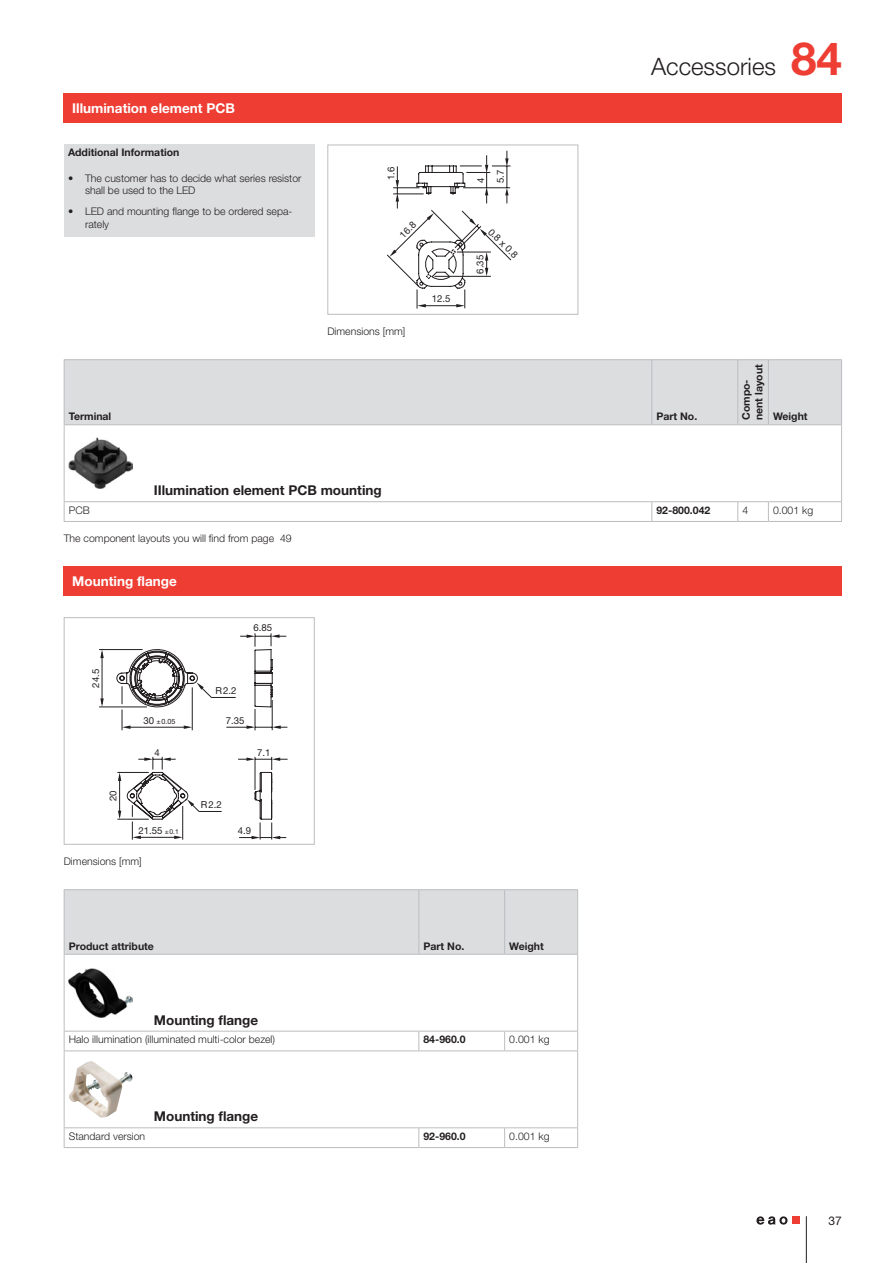
<style>
.page{position:relative;width:893px;height:1263px;background:#fff}
.page>*{position:absolute;margin:0;border:0;box-sizing:border-box;transform-origin:0 0}
.t1{font:700 45.75px "Helvetica Neue LT Pro";color:#ee3e34}
.t2{font:300 24px "Helvetica Neue LT Pro";color:#231f20}
.t3{font:700 13.5px "Helvetica Neue LT Pro";color:#231f20}
.t4{font:700 13.5px "Helvetica Neue LT Pro";color:#fff}
.t5{font:12px "Helvetica Neue LT Pro";color:#231f20}
.t6{font:300 10.5px/12.6px "Helvetica Neue LT Pro";color:#231f20}
.t7{font:700 10.5px/12.6px "Helvetica Neue LT Pro";color:#231f20}
.t8{font:9.6px/19.8px "Helvetica Neue";color:#231f20}
.t9{font:7.2px "Helvetica Neue";color:#231f20}
.s1{font-size:6.75px}
</style>
<div class="page">
<hr style="left:806px;top:1216px;width:1px;height:47px;background:#231f20">
<div style="left:792px;top:1216px;width:8px;height:8px;background:#ee3e34"></div>
<svg style="left:756px;top:1216px;width:31px;height:8px"></svg>
<svg style="left:387px;top:151px;width:125px;height:158px"></svg>
<div style="left:327px;top:145px;width:251px;height:170px;border:1px solid #bcbdc0"></div>
<svg style="left:100px;top:698px;width:4px;height:9px"></svg>
<svg style="left:100px;top:650px;width:4px;height:8px"></svg>
<hr style="left:99px;top:649px;width:44px;height:1px;background:#231f20">
<hr style="left:99px;top:707px;width:48px;height:1px;background:#231f20">
<hr style="left:102px;top:652px;width:1px;height:52px;background:#231f20">
<svg style="left:116px;top:633px;width:172px;height:207px"></svg>
<div style="left:64px;top:617px;width:251px;height:228px;border:1px solid #bcbdc0"></div>
<div style="left:64px;top:94px;width:778px;height:29px;background:#ee3e34"></div>
<div style="left:64px;top:145px;width:251px;height:92px;background:#dcdddf"></div>
<div style="left:65px;top:360px;width:776px;height:64px;background:#dcdddf"></div>
<hr style="left:64px;top:360px;width:1px;height:64px;background:#bcbdc0">
<hr style="left:651px;top:360px;width:1px;height:64px;background:#bcbdc0">
<hr style="left:737px;top:360px;width:1px;height:64px;background:#bcbdc0">
<hr style="left:768px;top:360px;width:1px;height:64px;background:#bcbdc0">
<hr style="left:841px;top:360px;width:1px;height:64px;background:#bcbdc0">
<hr style="left:64px;top:425px;width:1px;height:76px;background:#bcbdc0">
<hr style="left:841px;top:425px;width:1px;height:76px;background:#bcbdc0">
<svg style="left:64px;top:502px;width:1px;height:19px"></svg>
<svg style="left:651px;top:502px;width:1px;height:19px"></svg>
<svg style="left:737px;top:502px;width:1px;height:19px"></svg>
<svg style="left:768px;top:502px;width:1px;height:19px"></svg>
<svg style="left:841px;top:502px;width:1px;height:19px"></svg>
<hr style="left:64px;top:359px;width:588px;height:1px;background:#bcbdc0">
<hr style="left:652px;top:359px;width:86px;height:1px;background:#bcbdc0">
<hr style="left:738px;top:359px;width:30px;height:1px;background:#bcbdc0">
<hr style="left:768px;top:359px;width:74px;height:1px;background:#bcbdc0">
<hr style="left:64px;top:424px;width:588px;height:1px;background:#bcbdc0">
<hr style="left:652px;top:424px;width:86px;height:1px;background:#bcbdc0">
<hr style="left:738px;top:424px;width:30px;height:1px;background:#bcbdc0">
<hr style="left:768px;top:424px;width:74px;height:1px;background:#bcbdc0">
<hr style="left:64px;top:501px;width:588px;height:1px;background:#bcbdc0">
<hr style="left:652px;top:501px;width:86px;height:1px;background:#bcbdc0">
<hr style="left:738px;top:501px;width:30px;height:1px;background:#bcbdc0">
<hr style="left:768px;top:501px;width:74px;height:1px;background:#bcbdc0">
<hr style="left:64px;top:521px;width:588px;height:1px;background:#bcbdc0">
<hr style="left:652px;top:521px;width:86px;height:1px;background:#bcbdc0">
<hr style="left:738px;top:521px;width:30px;height:1px;background:#bcbdc0">
<hr style="left:768px;top:521px;width:74px;height:1px;background:#bcbdc0">
<img style="left:69px;top:438px;width:64px;height:51px">
<div style="left:64px;top:566px;width:778px;height:30px;background:#ee3e34"></div>
<div style="left:65px;top:890px;width:512px;height:64px;background:#dcdddf"></div>
<hr style="left:64px;top:890px;width:1px;height:64px;background:#bcbdc0">
<hr style="left:418px;top:890px;width:1px;height:64px;background:#bcbdc0">
<hr style="left:504px;top:890px;width:1px;height:64px;background:#bcbdc0">
<hr style="left:577px;top:890px;width:1px;height:64px;background:#bcbdc0">
<hr style="left:64px;top:955px;width:1px;height:76px;background:#bcbdc0">
<hr style="left:577px;top:955px;width:1px;height:76px;background:#bcbdc0">
<svg style="left:64px;top:1032px;width:1px;height:18px"></svg>
<svg style="left:418px;top:1032px;width:1px;height:18px"></svg>
<svg style="left:504px;top:1032px;width:1px;height:18px"></svg>
<svg style="left:577px;top:1032px;width:1px;height:18px"></svg>
<hr style="left:64px;top:1051px;width:1px;height:76px;background:#bcbdc0">
<hr style="left:577px;top:1051px;width:1px;height:76px;background:#bcbdc0">
<svg style="left:64px;top:1128px;width:1px;height:19px"></svg>
<svg style="left:418px;top:1128px;width:1px;height:19px"></svg>
<svg style="left:504px;top:1128px;width:1px;height:19px"></svg>
<svg style="left:577px;top:1128px;width:1px;height:19px"></svg>
<hr style="left:64px;top:889px;width:355px;height:1px;background:#bcbdc0">
<hr style="left:419px;top:889px;width:86px;height:1px;background:#bcbdc0">
<hr style="left:505px;top:889px;width:73px;height:1px;background:#bcbdc0">
<hr style="left:64px;top:954px;width:355px;height:1px;background:#bcbdc0">
<hr style="left:419px;top:954px;width:86px;height:1px;background:#bcbdc0">
<hr style="left:505px;top:954px;width:73px;height:1px;background:#bcbdc0">
<hr style="left:64px;top:1031px;width:355px;height:1px;background:#bcbdc0">
<hr style="left:419px;top:1031px;width:86px;height:1px;background:#bcbdc0">
<hr style="left:505px;top:1031px;width:73px;height:1px;background:#bcbdc0">
<hr style="left:64px;top:1050px;width:355px;height:1px;background:#bcbdc0">
<hr style="left:419px;top:1050px;width:86px;height:1px;background:#bcbdc0">
<hr style="left:505px;top:1050px;width:73px;height:1px;background:#bcbdc0">
<hr style="left:64px;top:1127px;width:355px;height:1px;background:#bcbdc0">
<hr style="left:419px;top:1127px;width:86px;height:1px;background:#bcbdc0">
<hr style="left:505px;top:1127px;width:73px;height:1px;background:#bcbdc0">
<hr style="left:64px;top:1147px;width:355px;height:1px;background:#bcbdc0">
<hr style="left:419px;top:1147px;width:86px;height:1px;background:#bcbdc0">
<hr style="left:505px;top:1147px;width:73px;height:1px;background:#bcbdc0">
<img style="left:69px;top:968px;width:64px;height:49px">
<img style="left:69px;top:1061px;width:64px;height:57px">
<p class="t4" style="left:72px;top:100px;width:164px">Illumination element PCB</p>
<p class="t7" style="left:68px;top:146px;width:113px">Additional Information</p>
<p class="t6" style="left:85px;top:171px;width:218px;text-indent:-17px">• The customer has to decide what series resistor shall be used to the LED</p>
<p class="t6" style="left:85px;top:205px;width:209px;text-indent:-17px">• LED and mounting flange to be ordered sepa&shy;rately</p>
<p class="t8" style="left:381px;top:180px;width:15px;rotate:-90deg">1.6</p>
<p class="t8" style="left:394px;top:229px;width:20px;rotate:-45deg">16.8</p>
<p class="t6" style="left:327px;top:325px;width:79px">Dimensions [mm]</p>
<p class="t8" style="left:432px;top:289px;width:20px">12.5</p>
<p class="t8" style="left:471px;top:183px;width:15px;rotate:-90deg">4<br>5.7</p>
<p class="t8" style="left:497px;top:223px;width:38px;rotate:45deg">0.8 x 0.8</p>
<p class="t8" style="left:470px;top:274px;width:20px;rotate:-90deg">6.35</p>
<h2 class="t2" style="left:651px;top:52px;width:126px">Accessories</h2>
<h1 class="t1" style="left:791px;top:30px;width:52px">84</h1>
<p class="t7" style="left:69px;top:410px;width:44px">Terminal</p>
<p class="t7" style="left:656px;top:410px;width:42px">Part No.</p>
<p class="t3" style="left:154px;top:482px;width:229px">IIlumination element PCB mounting</p>
<p class="t7" style="left:740px;top:420px;width:57px;rotate:-90deg">Compo&shy;nent layout</p>
<p class="t7" style="left:773px;top:410px;width:36px">Weight</p>
<p class="t6" style="left:69px;top:504px;width:23px">PCB</p>
<p class="t7" style="left:656px;top:503px;width:55px">92-800.042</p>
<p class="t6" style="left:742px;top:504px;width:7px">4</p>
<p class="t6" style="left:773px;top:504px;width:42px">0.001 kg</p>
<p class="t6" style="left:64px;top:532px;width:229px">The component layouts you will find from page 49</p>
<p class="t4" style="left:72px;top:573px;width:106px">Mounting flange</p>
<p class="t8" style="left:86px;top:687px;width:20px;rotate:-90deg">24.5</p>
<p class="t8" style="left:103px;top:801px;width:12px;rotate:-90deg">20</p>
<p class="t8" style="left:144px;top:711px;width:12px">30</p>
<p class="t9" style="left:157px;top:717px;width:21px">±0.05</p>
<p class="t8" style="left:253px;top:617px;width:20px">6.85</p>
<p class="t8" style="left:216px;top:681px;width:22px">R2.2</p>
<p class="t8" style="left:226px;top:710px;width:20px">7.35</p>
<p class="t8" style="left:154px;top:742px;width:7px">4</p>
<p class="t8" style="left:257px;top:743px;width:15px">7.1</p>
<p class="t8" style="left:138px;top:820px;width:42px">21.55 <span class="s1">±0.1</span></p>
<p class="t8" style="left:201px;top:795px;width:22px">R2.2</p>
<p class="t8" style="left:238px;top:821px;width:15px">4.9</p>
<p class="t6" style="left:64px;top:855px;width:79px">Dimensions [mm]</p>
<p class="t7" style="left:69px;top:939px;width:87px">Product attribute</p>
<p class="t7" style="left:423px;top:939px;width:42px">Part No.</p>
<p class="t7" style="left:509px;top:939px;width:36px">Weight</p>
<p class="t3" style="left:154px;top:1011px;width:106px">Mounting flange</p>
<p class="t6" style="left:69px;top:1033px;width:208px">Halo illumination (illuminated multi-color bezel)</p>
<p class="t7" style="left:423px;top:1033px;width:44px">84-960.0</p>
<p class="t6" style="left:509px;top:1033px;width:42px">0.001 kg</p>
<p class="t3" style="left:154px;top:1108px;width:106px">Mounting flange</p>
<p class="t6" style="left:69px;top:1130px;width:78px">Standard version</p>
<p class="t7" style="left:423px;top:1129px;width:44px">92-960.0</p>
<p class="t6" style="left:509px;top:1130px;width:42px">0.001 kg</p>
<p class="t5" style="left:829px;top:1213px;width:15px">37</p>
</div>
